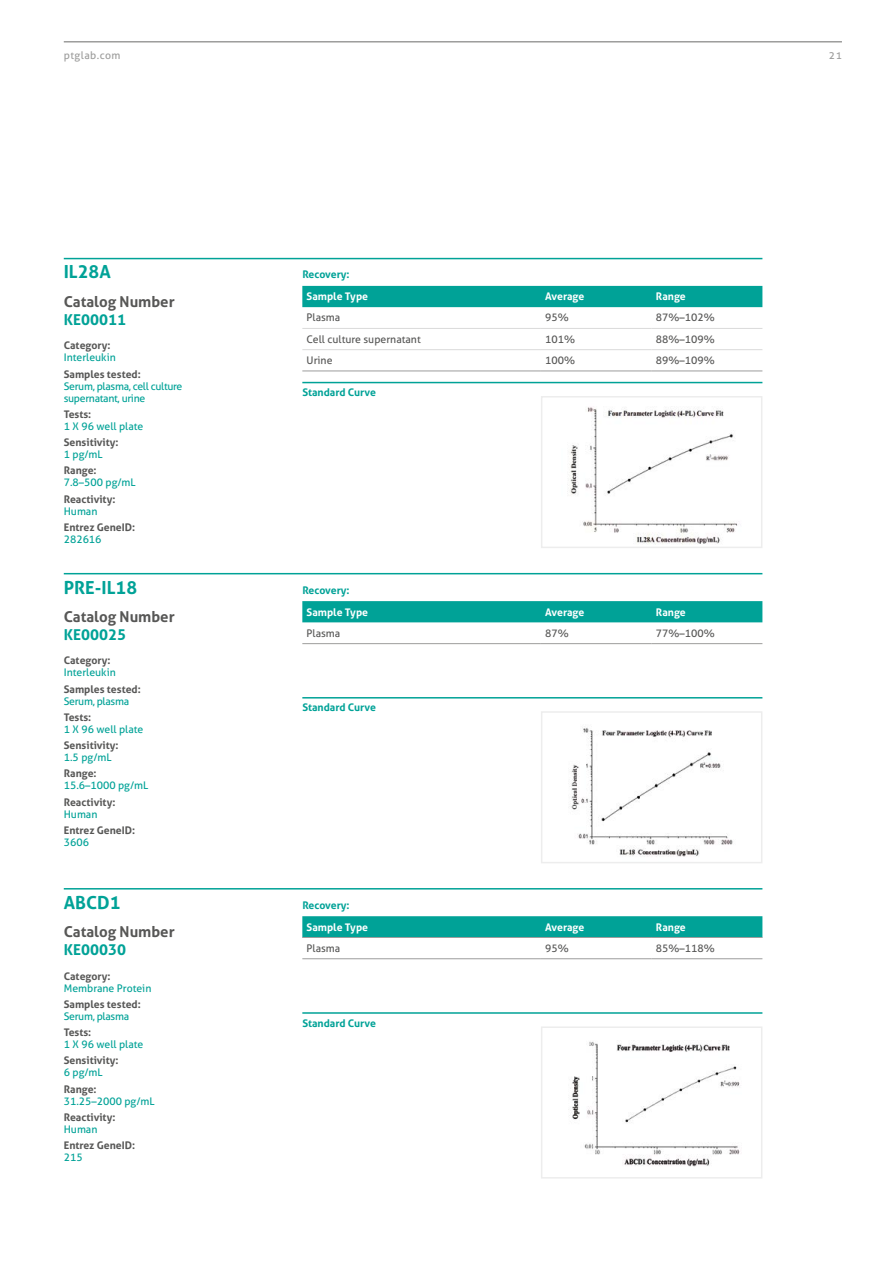
<style>
.page{position:relative;width:893px;height:1263px;background:#fff}
.page>*{position:absolute;margin:0;border:0;box-sizing:border-box;transform-origin:0 0}
.t1{font:700 18px "Aller";color:#00a297}
.t2{font:700 15px "Aller";color:#575756}
.t3{font:700 15px "Aller";color:#00a297}
.t4{font:700 10.5px "Aller";color:#575756}
.t5{font:10.5px "Aller";color:#00a297}
.t6{font:10.5px "Aller";color:#575756}
.t7{font:700 10.5px "Aller";color:#00a297}
.t8{font:700 10.5px "Aller";color:#fff}
.t9{font:10.5px/12px "Aller";letter-spacing:-.03em;color:#00a297}
.t10{font:10.5px "Aller";letter-spacing:.04em;color:#9d9d9c}
</style>
<div class="page">
<hr style="left:64px;top:41px;width:778px;height:2px;background:#9d9d9c">
<img style="left:569px;top:1041px;width:171px;height:126px">
<div style="left:541px;top:1026px;width:221px;height:152px;border:2px solid #ededed"></div>
<hr style="left:302px;top:1012px;width:460px;height:2px;background:#00a297">
<img style="left:567px;top:407px;width:171px;height:138px">
<div style="left:541px;top:396px;width:221px;height:152px;border:2px solid #ededed"></div>
<hr style="left:302px;top:382px;width:460px;height:1px;background:#00a297">
<div style="left:302px;top:286px;width:460px;height:21px;background:#00a297"></div>
<hr style="left:302px;top:328px;width:239px;height:1px;background:#dadada">
<hr style="left:541px;top:328px;width:111px;height:1px;background:#dadada">
<hr style="left:652px;top:328px;width:110px;height:1px;background:#dadada">
<hr style="left:302px;top:349px;width:239px;height:1px;background:#dadada">
<hr style="left:541px;top:349px;width:111px;height:1px;background:#dadada">
<hr style="left:652px;top:349px;width:110px;height:1px;background:#dadada">
<hr style="left:302px;top:371px;width:239px;height:1px;background:#9d9d9c">
<hr style="left:541px;top:371px;width:111px;height:1px;background:#9d9d9c">
<hr style="left:652px;top:371px;width:110px;height:1px;background:#9d9d9c">
<div style="left:302px;top:601px;width:460px;height:21px;background:#00a297"></div>
<hr style="left:302px;top:643px;width:239px;height:1px;background:#9d9d9c">
<hr style="left:541px;top:643px;width:111px;height:1px;background:#9d9d9c">
<hr style="left:652px;top:643px;width:110px;height:1px;background:#9d9d9c">
<hr style="left:64px;top:258px;width:698px;height:1px;background:#00a297">
<hr style="left:64px;top:573px;width:698px;height:1px;background:#00a297">
<img style="left:571px;top:726px;width:162px;height:131px">
<div style="left:541px;top:711px;width:221px;height:152px;border:2px solid #ededed"></div>
<hr style="left:302px;top:697px;width:460px;height:1px;background:#00a297">
<div style="left:302px;top:916px;width:460px;height:21px;background:#00a297"></div>
<hr style="left:302px;top:937px;width:239px;height:1px;background:#9d9d9c">
<hr style="left:541px;top:937px;width:111px;height:1px;background:#9d9d9c">
<hr style="left:652px;top:937px;width:110px;height:1px;background:#9d9d9c">
<hr style="left:302px;top:958px;width:239px;height:1px;background:#9d9d9c">
<hr style="left:541px;top:958px;width:111px;height:1px;background:#9d9d9c">
<hr style="left:652px;top:958px;width:110px;height:1px;background:#9d9d9c">
<hr style="left:64px;top:888px;width:698px;height:1px;background:#00a297">
<p class="t10" style="left:64px;top:49px;width:58px">ptglab.com</p>
<p class="t10" style="left:829px;top:49px;width:15px">21</p>
<h1 class="t1" style="left:64px;top:261px;width:49px">IL28A</h1>
<h2 class="t2" style="left:64px;top:292px;width:112px">Catalog Number</h2>
<h2 class="t3" style="left:64px;top:310px;width:64px">KE00011</h2>
<p class="t4" style="left:64px;top:339px;width:48px">Category:</p>
<p class="t5" style="left:64px;top:351px;width:53px">Interleukin</p>
<p class="t4" style="left:64px;top:367px;width:79px">Samples tested:</p>
<p class="t9" style="left:64px;top:380px;width:120px">Serum, plasma, cell culture supernatant, urine</p>
<p class="t4" style="left:64px;top:408px;width:29px">Tests:</p>
<p class="t5" style="left:64px;top:420px;width:81px">1 X 96 well plate</p>
<p class="t4" style="left:64px;top:436px;width:56px">Sensitivity:</p>
<p class="t5" style="left:64px;top:448px;width:40px">1 pg/mL</p>
<p class="t4" style="left:64px;top:464px;width:34px">Range:</p>
<p class="t5" style="left:64px;top:476px;width:73px">7.8–500 pg/mL</p>
<p class="t4" style="left:64px;top:492px;width:53px">Reactivity:</p>
<p class="t5" style="left:64px;top:504px;width:35px">Human</p>
<p class="t4" style="left:64px;top:521px;width:73px">Entrez GeneID:</p>
<p class="t5" style="left:64px;top:533px;width:39px">282616</p>
<h1 class="t1" style="left:64px;top:576px;width:75px">PRE-IL18</h1>
<h2 class="t2" style="left:64px;top:607px;width:112px">Catalog Number</h2>
<h2 class="t3" style="left:64px;top:625px;width:64px">KE00025</h2>
<p class="t4" style="left:64px;top:654px;width:48px">Category:</p>
<p class="t5" style="left:64px;top:666px;width:53px">Interleukin</p>
<p class="t4" style="left:64px;top:682px;width:79px">Samples tested:</p>
<p class="t9" style="left:64px;top:695px;width:67px">Serum, plasma</p>
<p class="t4" style="left:64px;top:711px;width:29px">Tests:</p>
<p class="t5" style="left:64px;top:723px;width:81px">1 X 96 well plate</p>
<p class="t4" style="left:64px;top:739px;width:56px">Sensitivity:</p>
<p class="t5" style="left:64px;top:751px;width:49px">1.5 pg/mL</p>
<p class="t4" style="left:64px;top:767px;width:34px">Range:</p>
<p class="t5" style="left:64px;top:779px;width:86px">15.6–1000 pg/mL</p>
<p class="t4" style="left:64px;top:795px;width:53px">Reactivity:</p>
<p class="t5" style="left:64px;top:807px;width:35px">Human</p>
<p class="t4" style="left:64px;top:824px;width:73px">Entrez GeneID:</p>
<p class="t5" style="left:64px;top:836px;width:27px">3606</p>
<p class="t7" style="left:302px;top:268px;width:49px">Recovery:</p>
<p class="t8" style="left:307px;top:290px;width:63px">Sample Type</p>
<p class="t8" style="left:545px;top:290px;width:41px">Average</p>
<p class="t8" style="left:656px;top:290px;width:31px">Range</p>
<p class="t6" style="left:307px;top:311px;width:35px">Plasma</p>
<p class="t6" style="left:545px;top:311px;width:25px">95%</p>
<p class="t6" style="left:656px;top:311px;width:60px">87%–102%</p>
<p class="t6" style="left:307px;top:333px;width:116px">Cell culture supernatant</p>
<p class="t6" style="left:545px;top:333px;width:31px">101%</p>
<p class="t6" style="left:656px;top:333px;width:60px">88%–109%</p>
<p class="t6" style="left:307px;top:354px;width:27px">Urine</p>
<p class="t6" style="left:545px;top:354px;width:31px">100%</p>
<p class="t6" style="left:656px;top:354px;width:60px">89%–109%</p>
<p class="t7" style="left:302px;top:386px;width:75px">Standard Curve</p>
<p class="t7" style="left:302px;top:583px;width:49px">Recovery:</p>
<p class="t8" style="left:307px;top:605px;width:63px">Sample Type</p>
<p class="t8" style="left:545px;top:605px;width:41px">Average</p>
<p class="t8" style="left:656px;top:605px;width:31px">Range</p>
<p class="t6" style="left:307px;top:627px;width:35px">Plasma</p>
<p class="t6" style="left:545px;top:627px;width:25px">87%</p>
<p class="t6" style="left:656px;top:627px;width:60px">77%–100%</p>
<p class="t7" style="left:302px;top:701px;width:75px">Standard Curve</p>
<h1 class="t1" style="left:64px;top:891px;width:58px">ABCD1</h1>
<p class="t7" style="left:302px;top:898px;width:49px">Recovery:</p>
<h2 class="t2" style="left:64px;top:922px;width:112px">Catalog Number</h2>
<h2 class="t3" style="left:64px;top:940px;width:64px">KE00030</h2>
<p class="t8" style="left:307px;top:920px;width:63px">Sample Type</p>
<p class="t8" style="left:545px;top:920px;width:41px">Average</p>
<p class="t8" style="left:656px;top:920px;width:31px">Range</p>
<p class="t6" style="left:307px;top:942px;width:35px">Plasma</p>
<p class="t6" style="left:545px;top:942px;width:25px">95%</p>
<p class="t6" style="left:656px;top:942px;width:60px">85%–118%</p>
<p class="t4" style="left:64px;top:969px;width:48px">Category:</p>
<p class="t5" style="left:64px;top:981px;width:89px">Membrane Protein</p>
<p class="t4" style="left:64px;top:997px;width:79px">Samples tested:</p>
<p class="t9" style="left:64px;top:1010px;width:67px">Serum, plasma</p>
<p class="t4" style="left:64px;top:1026px;width:29px">Tests:</p>
<p class="t5" style="left:64px;top:1038px;width:81px">1 X 96 well plate</p>
<p class="t4" style="left:64px;top:1054px;width:56px">Sensitivity:</p>
<p class="t5" style="left:64px;top:1066px;width:40px">6 pg/mL</p>
<p class="t4" style="left:64px;top:1082px;width:34px">Range:</p>
<p class="t5" style="left:64px;top:1094px;width:92px">31.25–2000 pg/mL</p>
<p class="t4" style="left:64px;top:1110px;width:53px">Reactivity:</p>
<p class="t5" style="left:64px;top:1123px;width:35px">Human</p>
<p class="t4" style="left:64px;top:1139px;width:73px">Entrez GeneID:</p>
<p class="t5" style="left:64px;top:1151px;width:20px">215</p>
<p class="t7" style="left:302px;top:1016px;width:75px">Standard Curve</p>
</div>
